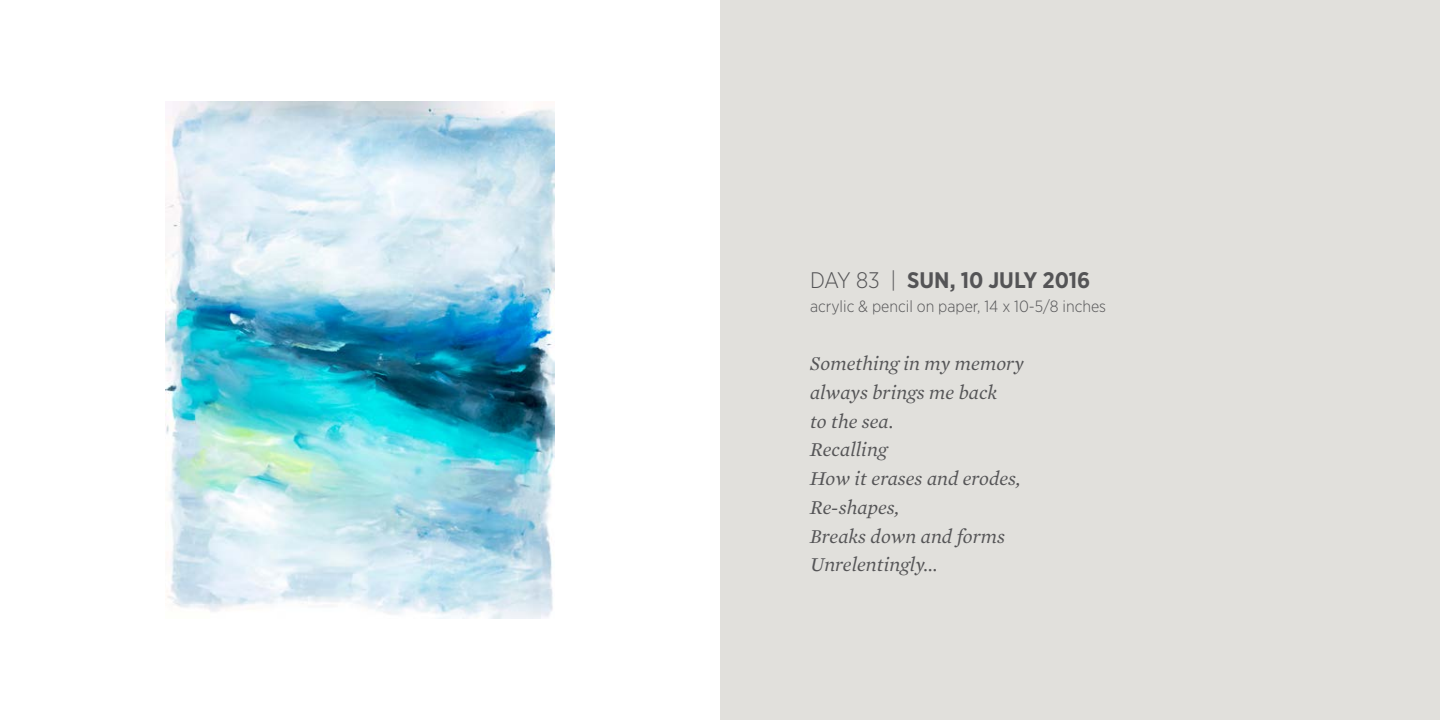
<style>
.page{position:relative;width:1440px;height:720px;background:#fff}
.page>*{position:absolute;margin:0;border:0;box-sizing:border-box;transform-origin:0 0}
.t1{font:700 22.5px "Gotham Narrow";color:#545456}
.t2{font:italic 20px/28.8px "Mercury Text G1";color:#545456}
.t3{font:300 16.25px "Gotham Narrow";color:#545456}
.s1{font-weight:300}
</style>
<div class="page">
<img style="left:166px;top:101px;width:388px;height:518px">
<div style="left:720px;top:0;width:720px;height:720px;background:#e1e0dc"></div>
<p class="t1" style="left:810px;top:266px;width:282px"><span class="s1">DAY 83 |</span> SUN, 10 JULY 2016</p>
<p class="t3" style="left:810px;top:296px;width:298px">acrylic &amp; pencil on paper, 14 x 10-5/8 inches</p>
<p class="t2" style="left:810px;top:348px;width:216px">Something in my memory always brings me back<br>to the sea.<br>Recalling<br>How it erases and erodes,<br>Re-shapes,<br>Breaks down and forms<br>Unrelentingly...</p>
</div>
